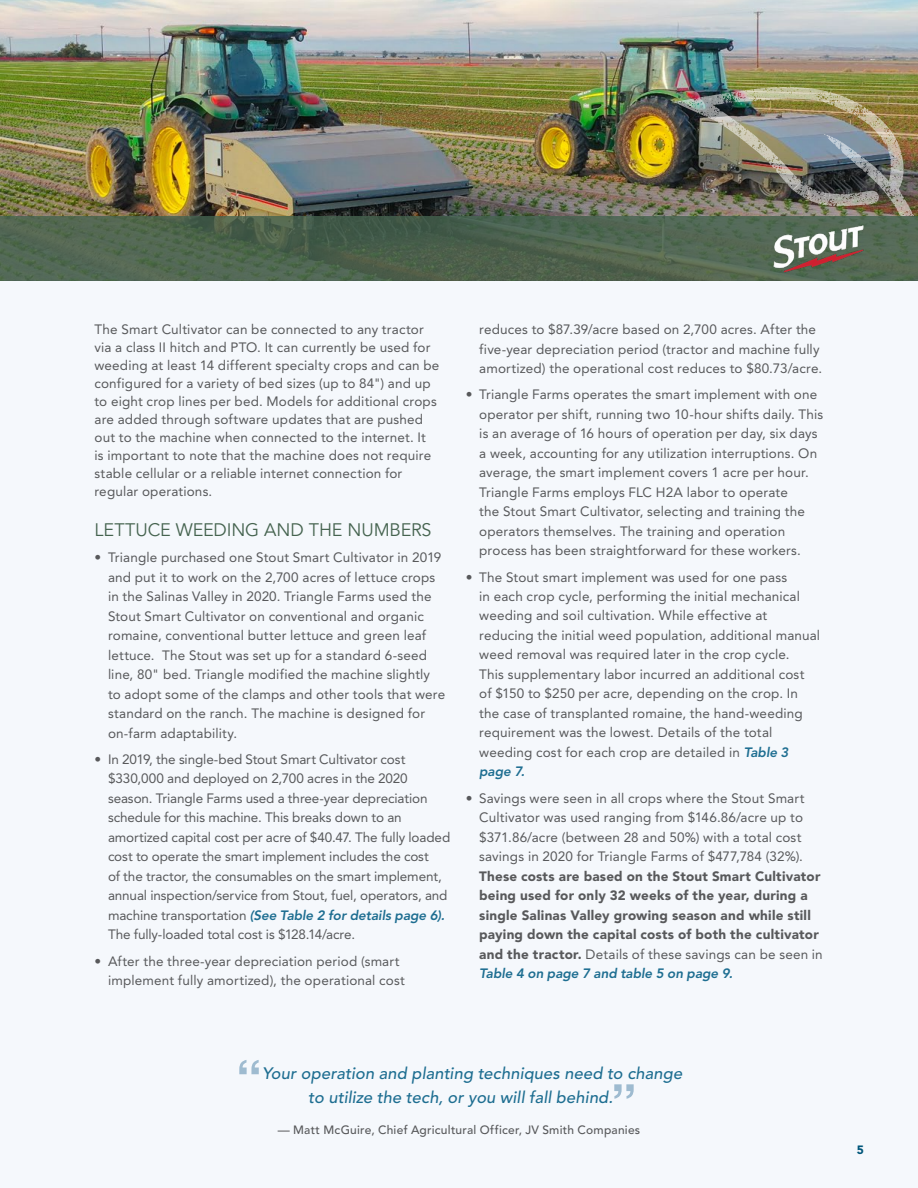
<style>
.page{position:relative;width:918px;height:1188px;background:#fff}
.page>*{position:absolute;margin:0;border:0;box-sizing:border-box;transform-origin:0 0}
.t1{font:700 52.5px "Helvetica";color:#9ebbd0}
.t2{font:18px "Avenir LT Pro";letter-spacing:-.005em;color:#45634f}
.t3{font:italic 500 16.5px/24px "Avenir LT Pro";letter-spacing:.005em;color:#1e6e91}
.t4{font:13.5px/19.5px "Avenir LT Pro";letter-spacing:.01em;color:#58595b}
.t5{font:13.5px/19.5px "Avenir LT Pro";letter-spacing:-.01em;color:#58595b}
.t6{font:900 13.5px/19.5px "Avenir LT Pro";letter-spacing:.015em;color:#58595b}
.t7{font:500 12px "Avenir LT Pro";letter-spacing:.02em;color:#58595b}
.t8{font:900 12px "Avenir LT Pro";color:#00567a}
.s1{font-weight:800;font-style:italic;color:#1e6e91}
.s2{font-weight:400}
</style>
<div class="page">
<img style="left:0;top:0;width:918px;height:216px">
<svg style="left:1px;top:216px;width:917px;height:64px;background:#4f644f"></svg>
<div style="left:0;top:280px;width:918px;height:908px;background:#f5f8fc"></div>
<img style="left:674px;top:87px;width:244px;height:129px">
<img style="left:772px;top:221px;width:92px;height:54px">
<hr style="left:0;top:216px;width:1px;height:64px;background:#45634f">
<p class="t4" style="left:94px;top:320px;width:346px;line-height:18px">The Smart Cultivator can be connected to any tractor via a class II hitch and PTO. It can currently be used for weeding at least 14 different specialty crops and can be configured for a variety of bed sizes (up to 84") and up to eight crop lines per bed. Models for additional crops are added through software updates that are pushed out to the machine when connected to the internet. It<br>is important to note that the machine does not require stable cellular or a reliable internet connection for regular operations.</p>
<h2 class="t2" style="left:94px;top:519px;width:339px">LETTUCE WEEDING AND THE NUMBERS</h2>
<p class="t4" style="left:108px;top:548px;width:339px;text-indent:-14px">• Triangle purchased one Stout Smart Cultivator in 2019 and put it to work on the 2,700 acres of lettuce crops in the Salinas Valley in 2020. Triangle Farms used the Stout Smart Cultivator on conventional and organic romaine, conventional butter lettuce and green leaf lettuce. The Stout was set up for a standard 6-seed line, 80" bed. Triangle modified the machine slightly to adopt some of the clamps and other tools that were standard on the ranch. The machine is designed for on-farm adaptability.</p>
<p class="t5" style="left:108px;top:749px;width:344px;text-indent:-14px">• In 2019, the single-bed Stout Smart Cultivator cost $330,000 and deployed on 2,700 acres in the 2020 season. Triangle Farms used a three-year depreciation schedule for this machine. This breaks down to an amortized capital cost per acre of $40.47. The fully loaded cost to operate the smart implement includes the cost<br>of the tractor, the consumables on the smart implement, annual inspection/service from Stout, fuel, operators, and machine transportation <span class="s1">(See Table 2 for details page 6).<br></span>The fully-loaded total cost is $128.14/acre.</p>
<p class="t4" style="left:108px;top:951px;width:298px;text-indent:-14px">• After the three-year depreciation period (smart implement fully amortized), the operational cost</p>
<p class="t4" style="left:479px;top:320px;width:344px">reduces to $87.39/acre based on 2,700 acres. After the five-year depreciation period (tractor and machine fully amortized) the operational cost reduces to $80.73/acre.</p>
<p class="t4" style="left:479px;top:385px;width:346px;text-indent:-14px">• Triangle Farms operates the smart implement with one operator per shift, running two 10-hour shifts daily. This is an average of 16 hours of operation per day, six days a week, accounting for any utilization interruptions. On average, the smart implement covers 1 acre per hour.<br>Triangle Farms employs FLC H2A labor to operate<br>the Stout Smart Cultivator, selecting and training the operators themselves. The training and operation process has been straightforward for these workers.</p>
<p class="t4" style="left:479px;top:567px;width:342px;text-indent:-14px">• The Stout smart implement was used for one pass<br>in each crop cycle, performing the initial mechanical weeding and soil cultivation. While effective at reducing the initial weed population, additional manual weed removal was required later in the crop cycle.<br>This supplementary labor incurred an additional cost<br>of $150 to $250 per acre, depending on the crop. In the case of transplanted romaine, the hand-weeding requirement was the lowest. Details of the total weeding cost for each crop are detailed in <span class="s1">Table 3 page 7.</span></p>
<p class="t4" style="left:479px;top:788px;width:327px;text-indent:-14px">• Savings were seen in all crops where the Stout Smart Cultivator was used ranging from $146.86/acre up to $371.86/acre (between 28 and 50%) with a total cost savings in 2020 for Triangle Farms of $477,784 (32%).</p>
<p class="t6" style="left:479px;top:866px;width:345px">These costs are based on the Stout Smart Cultivator being used for only 32 weeks of the year, during a single Salinas Valley growing season and while still paying down the capital costs of both the cultivator and the tractor. <span class="s2">Details of these savings can be seen in </span><span class="s1">Table 4 on page 7 and table 5 on page 9.</span></p>
<h1 class="t1" style="left:236px;top:1047px;width:28px">“</h1>
<p class="t3" style="left:308px;top:1061px;width:375px;text-indent:-46px">Your operation and planting techniques need to change to utilize the tech, or you will fall behind.</p>
<p class="t7" style="left:278px;top:1123px;width:364px">— Matt McGuire, Chief Agricultural Officer, JV Smith Companies</p>
<h1 class="t1" style="left:610px;top:1071px;width:28px">”</h1>
<p class="t8" style="left:857px;top:1143px;width:9px">5</p>
</div>
